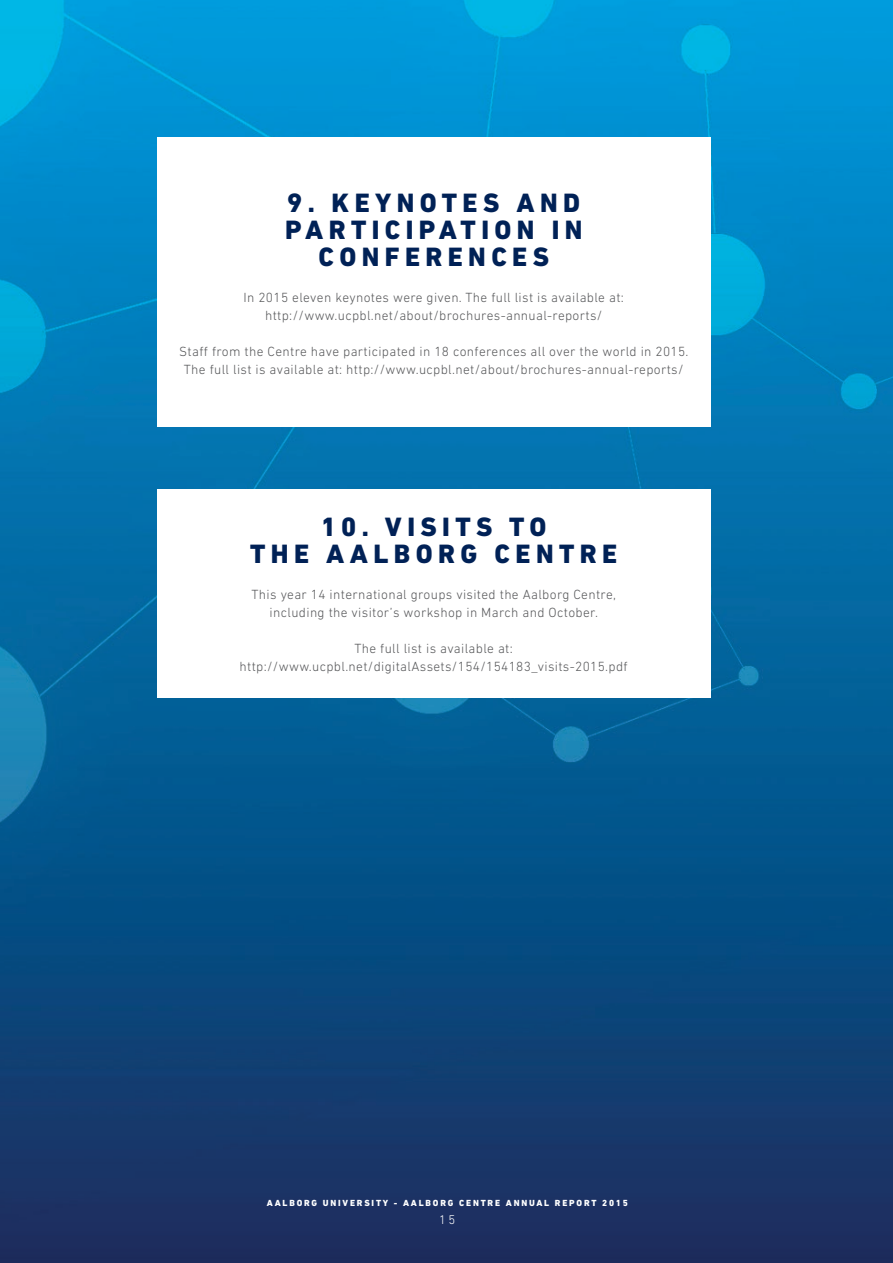
<style>
.page{position:relative;width:893px;height:1263px;background:#fff}
.page>*{position:absolute;margin:0;border:0;box-sizing:border-box;transform-origin:0 0}
.t1{font:800 27px/27px "DIN Next LT Pro";letter-spacing:.2em;color:#002156;text-align:center}
.t2{font:300 13.5px/18px "DIN Next LT Pro";letter-spacing:.025em;color:#57585a;text-align:center}
.t3{font:300 12.75px "DIN Next LT Pro";color:#fff}
.t4{font:800 9px "DIN Next LT Pro";letter-spacing:.2em;color:#fff}
</style>
<div class="page">
<img style="left:0;top:0;width:893px;height:1263px">
<div style="left:157px;top:137px;width:553px;height:290px;background:#fff"></div>
<div style="left:157px;top:489px;width:553px;height:208px;background:#fff"></div>
<h1 class="t1" style="left:285px;top:189px;width:299px">9. KEYNOTES AND<br>PARTICIPATION IN<br>CONFERENCES</h1>
<p class="t2" style="left:244px;top:288px;width:382px">In 2015 eleven keynotes were given. The full list is available at: http://www.ucpbl.net/about/brochures-annual-reports/</p>
<p class="t2" style="left:179px;top:342px;width:511px">Staff from the Centre have participated in 18 conferences all over the world in 2015.<br>The full list is available at: http://www.ucpbl.net/about/brochures-annual-reports/</p>
<h1 class="t1" style="left:250px;top:513px;width:368px">10. VISITS TO<br>THE AALBORG CENTRE</h1>
<p class="t2" style="left:252px;top:585px;width:366px">This year 14 international groups visited the Aalborg Centre, including the visitor’s workshop in March and October.</p>
<p class="t2" style="left:240px;top:639px;width:390px">The full list is available at: http://www.ucpbl.net/digitalAssets/154/154183_visits-2015.pdf</p>
<p class="t4" style="left:267px;top:1198px;width:362px">AALBORG UNIVERSITY - AALBORG CENTRE ANNUAL REPORT 2015</p>
<p class="t3" style="left:439px;top:1212px;width:18px">15</p>
</div>
